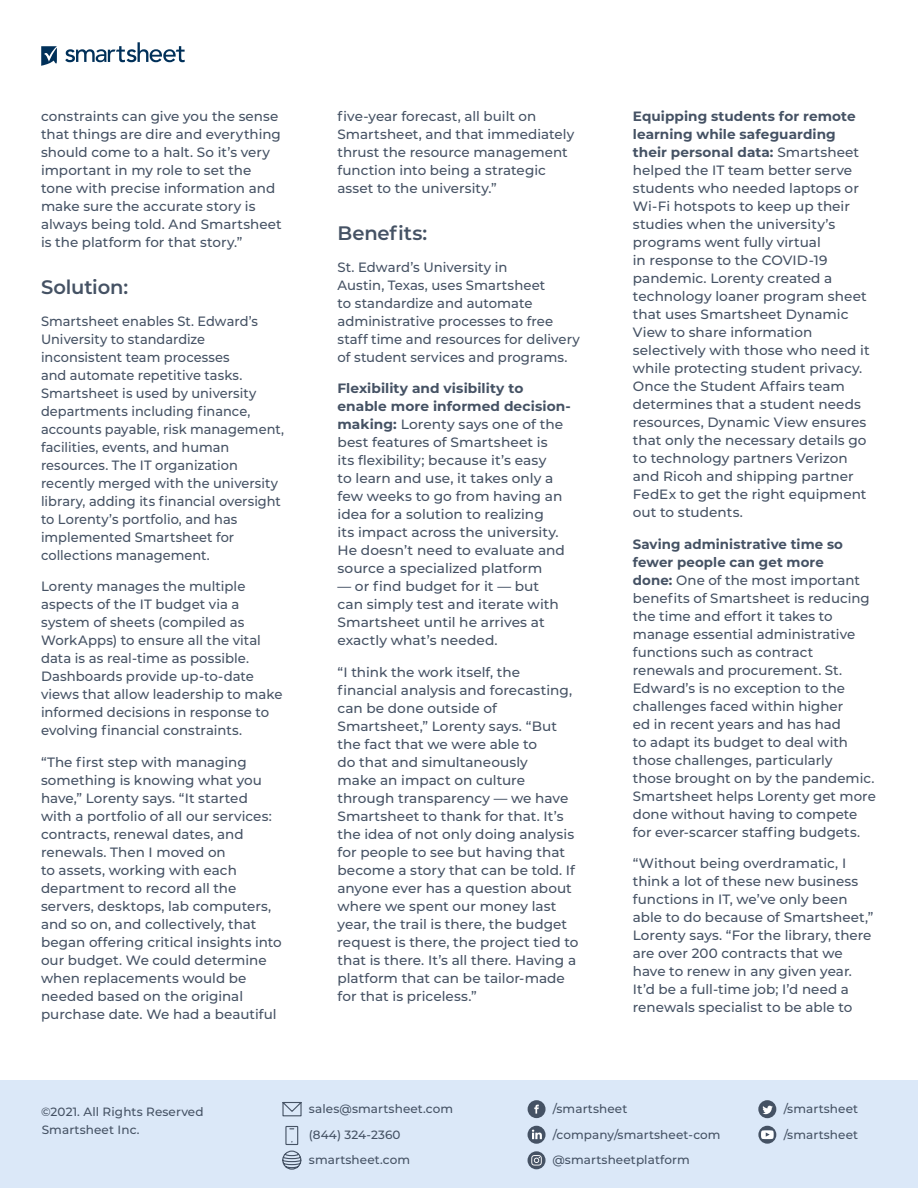
<style>
.page{position:relative;width:918px;height:1188px;background:#fff}
.page>*{position:absolute;margin:0;border:0;box-sizing:border-box;transform-origin:0 0}
.t1{font:600 19.5px "Montserrat";letter-spacing:-.005em;color:#455264}
.Body_Copy_3_Column{font:500 13.5px/18px "Montserrat";color:#455264}
.Body_Copy_3_Column-2{font:500 13.5px/18px "Montserrat";color:#455264;scale:.96 1}
.Size6_-_Fine_Print{font:500 12px/18px "Montserrat";letter-spacing:.01em;color:#455264}
.s1{font-weight:700}
</style>
<div class="page">
<div style="left:0;top:1080px;width:918px;height:108px;background:#dbe8f8"></div>
<div style="left:758px;top:1100px;width:18px;height:18px;background:#455264;border-radius:50%"></div>
<svg style="left:762px;top:1106px;width:11px;height:8px"></svg>
<svg style="left:758px;top:1126px;width:18px;height:18px"></svg>
<div style="left:528px;top:1100px;width:18px;height:18px;background:#455264;border-radius:50%"></div>
<svg style="left:534px;top:1105px;width:5px;height:9px"></svg>
<svg style="left:528px;top:1126px;width:18px;height:18px"></svg>
<svg style="left:532px;top:1130px;width:10px;height:9px"></svg>
<svg style="left:282px;top:1102px;width:20px;height:15px"></svg>
<svg style="left:282px;top:1125px;width:20px;height:45px"></svg>
<div style="left:528px;top:1151px;width:18px;height:18px;background:#455264;border-radius:50%"></div>
<svg style="left:531px;top:1155px;width:11px;height:11px"></svg>
<svg style="left:65px;top:42px;width:120px;height:20px"></svg>
<svg style="left:41px;top:46px;width:16px;height:20px"></svg>
<p class="Body_Copy_3_Column" style="left:41px;top:107px;width:242px">constraints can give you the sense that things are dire and everything should come to a halt. So it’s very important in my role to set the tone with precise information and make sure the accurate story is always being told. And Smartsheet is the platform for that story.”</p>
<h2 class="t1" style="left:41px;top:274px;width:89px">Solution:</h2>
<p class="Body_Copy_3_Column-2" style="left:41px;top:311px;width:255px">Smartsheet enables St. Edward’s<br>University to standardize inconsistent team processes<br>and automate repetitive tasks.<br>Smartsheet is used by university departments including finance, accounts payable, risk management, facilities, events, and human resources. The IT organization recently merged with the university library, adding its financial oversight to Lorenty’s portfolio, and has implemented Smartsheet for collections management.</p>
<p class="Body_Copy_3_Column" style="left:41px;top:577px;width:243px">Lorenty manages the multiple aspects of the IT budget via a system of sheets (compiled as<br>WorkApps) to ensure all the vital data is as real-time as possible.<br>Dashboards provide up-to-date views that allow leadership to make informed decisions in response to evolving financial constraints.</p>
<p class="Body_Copy_3_Column" style="left:41px;top:752px;width:242px">“The first step with managing something is knowing what you have,” Lorenty says. “It started with a portfolio of all our services: contracts, renewal dates, and renewals. Then I moved on<br>to assets, working with each department to record all the servers, desktops, lab computers, and so on, and collectively, that began offering critical insights into our budget. We could determine when replacements would be needed based on the original purchase date. We had a beautiful</p>
<p class="Body_Copy_3_Column" style="left:338px;top:107px;width:238px">five-year forecast, all built on<br>Smartsheet, and that immediately thrust the resource management function into being a strategic asset to the university.”</p>
<h2 class="t1" style="left:338px;top:220px;width:91px">Benefits:</h2>
<p class="Body_Copy_3_Column" style="left:338px;top:257px;width:244px">St. Edward’s University in<br>Austin, Texas, uses Smartsheet<br>to standardize and automate administrative processes to free staff time and resources for delivery of student services and programs.</p>
<p class="Body_Copy_3_Column" style="left:338px;top:379px;width:235px"><span class="s1">Flexibility and visibility to enable more informed decision&shy;making:</span> Lorenty says one of the best features of Smartsheet is<br>its flexibility; because it’s easy<br>to learn and use, it takes only a few weeks to go from having an idea for a solution to realizing<br>its impact across the university.<br>He doesn’t need to evaluate and source a specialized platform</p>
<p class="Body_Copy_3_Column" style="left:338px;top:577px;width:223px">— or find budget for it — but can simply test and iterate with<br>Smartsheet until he arrives at exactly what’s needed.</p>
<p class="Body_Copy_3_Column" style="left:338px;top:662px;width:243px">“I think the work itself, the financial analysis and forecasting, can be done outside of<br>Smartsheet,” Lorenty says. “But the fact that we were able to<br>do that and simultaneously<br>make an impact on culture through transparency — we have<br>Smartsheet to thank for that. It’s the idea of not only doing analysis for people to see but having that become a story that can be told. If anyone ever has a question about where we spent our money last year, the trail is there, the budget request is there, the project tied to that is there. It’s all there. Having a platform that can be tailor-made for that is priceless.”</p>
<p class="Body_Copy_3_Column" style="left:633px;top:107px;width:238px"><span class="s1">Equipping students for remote learning while safeguarding their personal data:</span> Smartsheet helped the IT team better serve students who needed laptops or<br>Wi-Fi hotspots to keep up their studies when the university’s programs went fully virtual<br>in response to the COVID-19 pandemic. Lorenty created a technology loaner program sheet that uses Smartsheet Dynamic<br>View to share information selectively with those who need it while protecting student privacy.<br>Once the Student Affairs team determines that a student needs resources, Dynamic View ensures that only the necessary details go to technology partners Verizon and Ricoh and shipping partner<br>FedEx to get the right equipment out to students.</p>
<p class="Body_Copy_3_Column" style="left:633px;top:534px;width:244px"><span class="s1">Saving administrative time so fewer people can get more<br>done:</span> One of the most important benefits of Smartsheet is reducing the time and effort it takes to manage essential administrative functions such as contract renewals and procurement. St.<br>Edward’s is no exception to the challenges faced within higher<br>ed in recent years and has had<br>to adapt its budget to deal with those challenges, particularly<br>those brought on by the pandemic.<br>Smartsheet helps Lorenty get more done without having to compete for ever-scarcer staffing budgets.</p>
<p class="Body_Copy_3_Column" style="left:633px;top:854px;width:242px">“Without being overdramatic, I think a lot of these new business functions in IT, we’ve only been able to do because of Smartsheet,”<br>Lorenty says. “For the library, there are over 200 contracts that we have to renew in any given year.<br>It’d be a full-time job; I’d need a renewals specialist to be able to</p>
<p class="Size6_-_Fine_Print" style="left:41px;top:1102px;width:164px">©2021. All Rights Reserved<br>Smartsheet Inc.</p>
<p class="Size6_-_Fine_Print" style="left:784px;top:1100px;width:76px">/smartsheet</p>
<p class="Size6_-_Fine_Print" style="left:553px;top:1100px;width:76px">/smartsheet</p>
<p class="Size6_-_Fine_Print" style="left:553px;top:1125px;width:169px">/company/smartsheet-com</p>
<p class="Size6_-_Fine_Print" style="left:552px;top:1151px;width:139px">@smartsheetplatform</p>
<p class="Size6_-_Fine_Print" style="left:309px;top:1100px;width:146px">sales@smartsheet.com</p>
<p class="Size6_-_Fine_Print" style="left:309px;top:1125px;width:93px">(844) 324-2360</p>
<p class="Size6_-_Fine_Print" style="left:309px;top:1151px;width:103px">smartsheet.com</p>
<p class="Size6_-_Fine_Print" style="left:784px;top:1125px;width:76px">/smartsheet</p>
</div>
